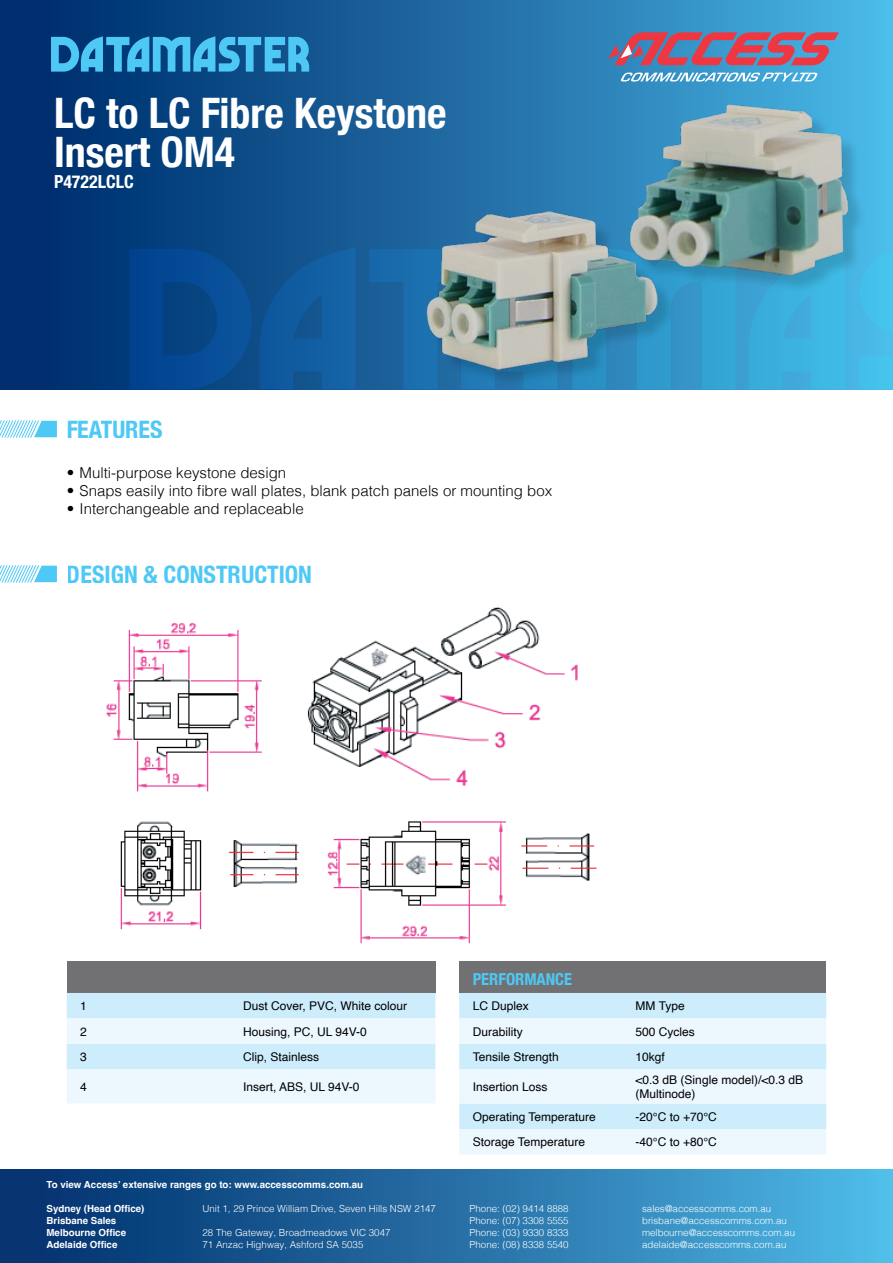
<style>
.page{position:relative;width:893px;height:1263px;background:#fff}
.page>*{position:absolute;margin:0;border:0;box-sizing:border-box;transform-origin:0 0}
.t1{font:700 condensed 42px/39px "Helvetica Neue";color:#fff}
.t2{font:700 condensed 24px "Helvetica Neue";color:#4ec9f5}
.t3{font:700 condensed 18px "Helvetica Neue";color:#fff}
.t4{font:700 condensed 16.5px "Helvetica Neue";color:#4ec9f5}
.t5{font:300 15px "Helvetica";color:#000}
.t6{font:12px/14.4px "Helvetica";color:#000}
.t7{font:300 9.75px "Helvetica";color:#fff}
.t8{font:700 9.75px "Helvetica";color:#fff}
</style>
<div class="page">
<div style="left:0;top:1169px;width:893px;height:94px;background:linear-gradient(to right,#002a69,#4eb8e5)"></div>
<div style="left:0;top:0;width:893px;height:390px;background:linear-gradient(to right,#002464,#49b6e5)"></div>
<svg style="left:859px;top:379px;width:34px;height:10px"></svg>
<svg style="left:129px;top:249px;width:123px;height:140px;background:#05488e"></svg>
<svg style="left:51px;top:36px;width:258px;height:36px;background:#3193c6"></svg>
<svg style="left:0;top:420px;width:57px;height:18px"></svg>
<svg style="left:0;top:565px;width:57px;height:18px"></svg>
<div style="left:459px;top:961px;width:367px;height:32px;background:#717073"></div>
<div style="left:459px;top:993px;width:367px;height:25px;background:#ceedfc"></div>
<svg style="left:459px;top:1018px;width:367px;height:136px;background:#e1f3fd"></svg>
<div style="left:67px;top:961px;width:368px;height:32px;background:#717073"></div>
<svg style="left:67px;top:993px;width:368px;height:110px;background:#def2fd"></svg>
<img style="left:521px;top:833px;width:76px;height:48px">
<img style="left:120px;top:821px;width:387px;height:123px">
<img style="left:106px;top:623px;width:156px;height:169px">
<img style="left:307px;top:606px;width:271px;height:180px">
<img style="left:253px;top:131px;width:577px;height:259px">
<img style="left:457px;top:32px;width:436px;height:347px">
<p class="t1" style="left:54px;top:90px;width:394px">LC to LC Fibre Keystone<br>Insert OM4</p>
<p class="t3" style="left:54px;top:167px;width:81px">P4722LCLC</p>
<h2 class="t2" style="left:66px;top:409px;width:98px">FEATURES</h2>
<p class="t5" style="left:67px;top:460px;width:221px">• Multi-purpose keystone design</p>
<p class="t5" style="left:67px;top:478px;width:487px">• Snaps easily into fibre wall plates, blank patch panels or mounting box</p>
<p class="t5" style="left:67px;top:496px;width:239px">• Interchangeable and replaceable</p>
<h2 class="t2" style="left:67px;top:554px;width:247px">DESIGN &amp; CONSTRUCTION</h2>
<p class="t6" style="left:80px;top:999px;width:8px">1</p>
<p class="t6" style="left:243px;top:999px;width:166px">Dust Cover, PVC, White colour</p>
<p class="t6" style="left:80px;top:1025px;width:8px">2</p>
<p class="t6" style="left:243px;top:1025px;width:125px">Housing, PC, UL 94V-0</p>
<p class="t6" style="left:80px;top:1050px;width:8px">3</p>
<p class="t6" style="left:243px;top:1050px;width:78px">Clip, Stainless</p>
<p class="t6" style="left:80px;top:1080px;width:8px">4</p>
<p class="t6" style="left:243px;top:1080px;width:118px">Insert, ABS, UL 94V-0</p>
<p class="t4" style="left:473px;top:965px;width:101px">PERFORMANCE</p>
<p class="t6" style="left:473px;top:999px;width:58px">LC Duplex</p>
<p class="t6" style="left:636px;top:999px;width:51px">MM Type</p>
<p class="t6" style="left:473px;top:1025px;width:52px">Durability</p>
<p class="t6" style="left:636px;top:1025px;width:61px">500 Cycles</p>
<p class="t6" style="left:473px;top:1050px;width:88px">Tensile Strength</p>
<p class="t6" style="left:636px;top:1050px;width:31px">10kgf</p>
<p class="t6" style="left:473px;top:1080px;width:76px">Insertion Loss</p>
<p class="t6" style="left:636px;top:1073px;width:169px">&lt;0.3 dB (Single model)/&lt;0.3 dB (Multinode)</p>
<p class="t6" style="left:473px;top:1110px;width:125px">Operating Temperature</p>
<p class="t6" style="left:636px;top:1110px;width:83px">-20°C to +70°C</p>
<p class="t6" style="left:473px;top:1135px;width:114px">Storage Temperature</p>
<p class="t6" style="left:636px;top:1135px;width:83px">-40°C to +80°C</p>
<p class="t8" style="left:46px;top:1178px;width:318px">To view Access’ extensive ranges go to: www.accesscomms.com.au</p>
<p class="t8" style="left:46px;top:1202px;width:100px">Sydney (Head Office)</p>
<p class="t7" style="left:203px;top:1200px;width:235px">Unit 1, 29 Prince William Drive, Seven Hills NSW 2147</p>
<p class="t7" style="left:470px;top:1200px;width:101px">Phone: (02) 9414 8888</p>
<p class="t7" style="left:642px;top:1200px;width:131px">sales@accesscomms.com.au</p>
<p class="t8" style="left:46px;top:1214px;width:71px">Brisbane Sales</p>
<p class="t7" style="left:470px;top:1212px;width:101px">Phone: (07) 3308 5555</p>
<p class="t7" style="left:642px;top:1212px;width:146px">brisbane@accesscomms.com.au</p>
<p class="t8" style="left:46px;top:1226px;width:81px">Melbourne Office</p>
<p class="t7" style="left:203px;top:1224px;width:190px">28 The Gateway, Broadmeadows VIC 3047</p>
<p class="t7" style="left:470px;top:1224px;width:101px">Phone: (03) 9330 8333</p>
<p class="t7" style="left:642px;top:1224px;width:155px">melbourne@accesscomms.com.au</p>
<p class="t8" style="left:46px;top:1238px;width:72px">Adelaide Office</p>
<p class="t7" style="left:202px;top:1236px;width:162px">71 Anzac Highway, Ashford SA 5035</p>
<p class="t7" style="left:470px;top:1236px;width:101px">Phone: (08) 8338 5540</p>
<p class="t7" style="left:642px;top:1236px;width:146px">adelaide@accesscomms.com.au</p>
</div>
